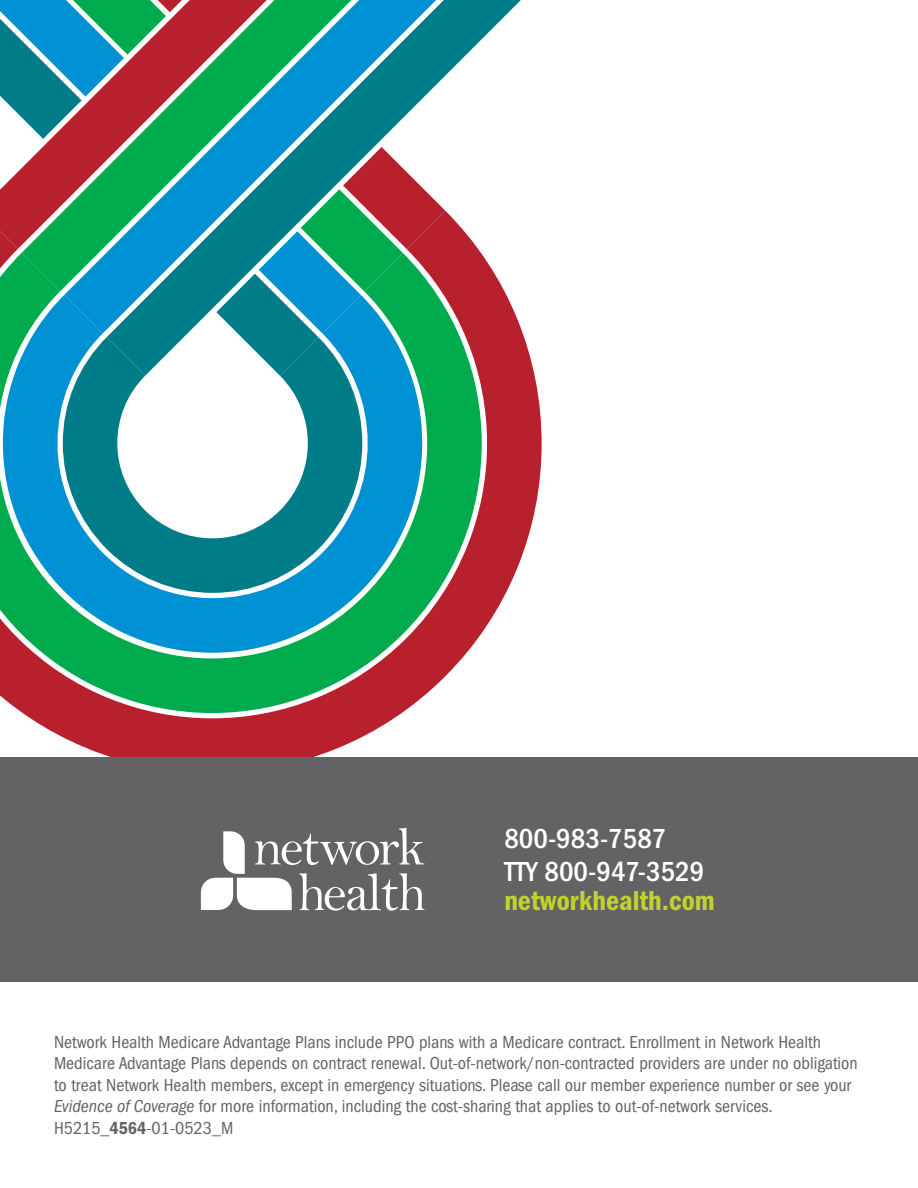
<style>
.page{position:relative;width:918px;height:1188px;background:#fff}
.page>*{position:absolute;margin:0;border:0;box-sizing:border-box;transform-origin:0 0}
.t1{font:500 condensed 28.5px/33px "Franklin Gothic LT Pro";color:#fff}
.t2{font:28.5px "Franklin Gothic LT Pro Cn Dm";color:#c0d32b}
.t3{font:condensed 18px/21.6px "Franklin Gothic LT Pro";color:#636366}
.s1{font-style:italic}
.s2{font-family:"Franklin Gothic LT Pro Cn Dm";font-stretch:normal}
</style>
<div class="page">
<svg style="left:0;top:249px;width:542px;height:508px"></svg>
<svg style="left:0;top:0;width:22px;height:249px"></svg>
<svg style="left:22px;top:0;width:85px;height:291px;background:#4d827f"></svg>
<svg style="left:107px;top:0;width:435px;height:376px"></svg>
<div style="left:0;top:757px;width:918px;height:224px;background:#636366"></div>
<svg style="left:201px;top:828px;width:224px;height:83px"></svg>
<h1 class="t1" style="left:504px;top:822px;width:202px">800-983-7587<br>TTY 800-947-3529</h1>
<h1 class="t2" style="left:504px;top:884px;width:212px">networkhealth.com</h1>
<p class="t3" style="left:54px;top:1031px;width:805px">Network Health Medicare Advantage Plans include PPO plans with a Medicare contract. Enrollment in Network Health Medicare Advantage Plans depends on contract renewal. Out-of-network/non-contracted providers are under no obligation to treat Network Health members, except in emergency situations. Please call our member experience number or see your <span class="s1">Evidence of Coverage</span> for more information, including the cost-sharing that applies to out-of-network services.<br>H5215_<span class="s2">4564</span>-01-0523_M</p>
</div>
